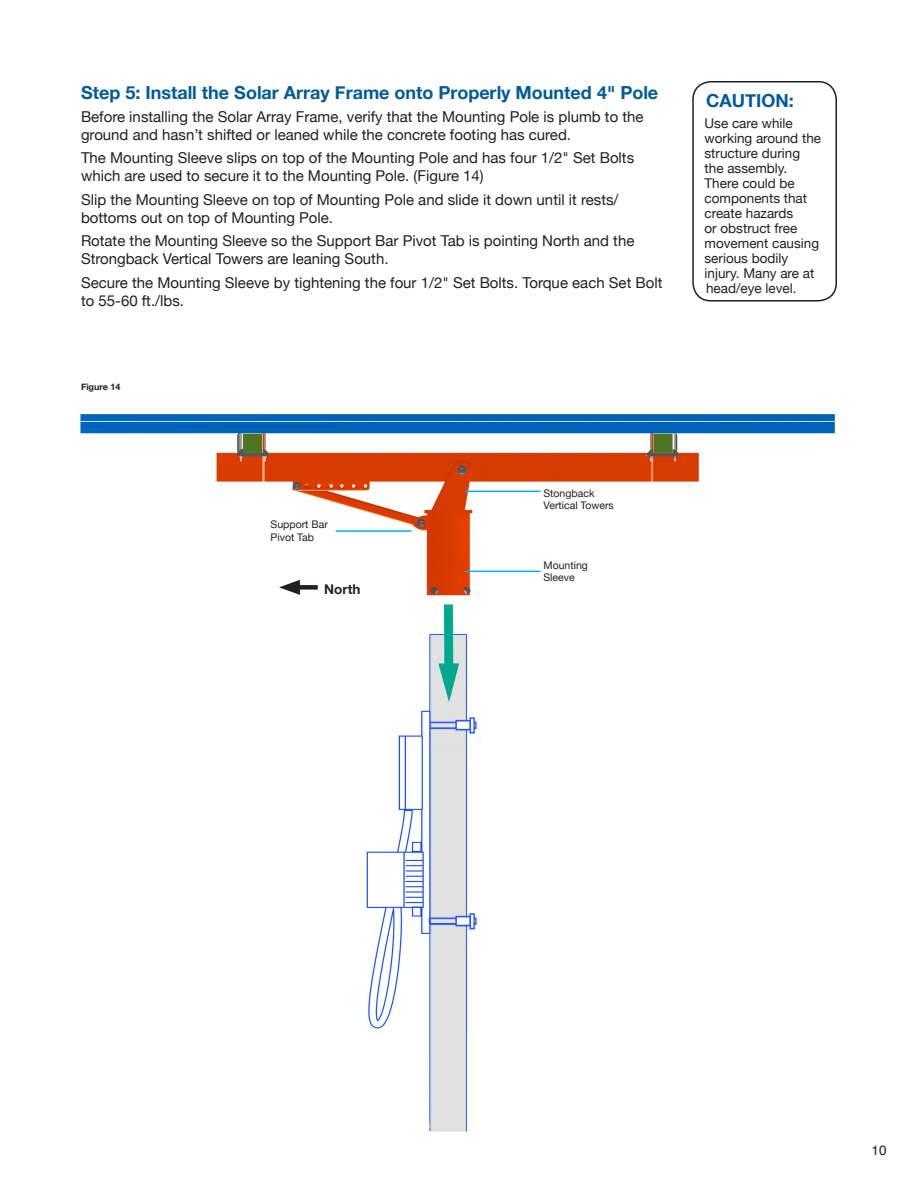
<style>
.page{position:relative;width:918px;height:1188px;background:#fff}
.page>*{position:absolute;margin:0;border:0;box-sizing:border-box;transform-origin:0 0}
.Sub_Headline{font:700 18px "Helvetica Neue";color:#015a9d}
.Paragraph_copy{font:15px/18px "Helvetica Neue";color:#231f20}
.Bullet_copy{font:13.5px/15px "Helvetica Neue";color:#231f20}
.t1{font:700 13.5px "Helvetica Neue";color:#231f20}
.t2{font:13.5px "Helvetica";color:#231f20}
.t3{font:10.5px/12.6px "Helvetica Neue";color:#231f20}
.t4{font:700 9px "Helvetica Neue";color:#231f20}
</style>
<div class="page">
<div style="left:692px;top:81px;width:145px;height:221px;border:2px solid #231f20;border-radius:18px"></div>
<img style="left:80px;top:414px;width:755px;height:718px">
<div style="left:292px;top:585px;width:26px;height:5px;background:#231f20"></div>
<svg style="left:279px;top:580px;width:21px;height:15px"></svg>
<hr style="left:336px;top:530px;width:75px;height:2px;background:#00aeef">
<hr style="left:465px;top:491px;width:76px;height:1px;background:#00aeef">
<hr style="left:465px;top:571px;width:76px;height:1px;background:#00aeef">
<p class="Sub_Headline" style="left:81px;top:78px;width:579px">Step 5: Install the Solar Array Frame onto Properly Mounted 4" Pole</p>
<p class="Paragraph_copy" style="left:81px;top:108px;width:564px">Before installing the Solar Array Frame, verify that the Mounting Pole is plumb to the ground and hasn’t shifted or leaned while the concrete footing has cured.</p>
<p class="Paragraph_copy" style="left:81px;top:150px;width:555px">The Mounting Sleeve slips on top of the Mounting Pole and has four 1/2" Set Bolts which are used to secure it to the Mounting Pole. (Figure 14)</p>
<p class="Paragraph_copy" style="left:81px;top:191px;width:539px">Slip the Mounting Sleeve on top of Mounting Pole and slide it down until it rests/ bottoms out on top of Mounting Pole.</p>
<p class="Paragraph_copy" style="left:81px;top:233px;width:555px">Rotate the Mounting Sleeve so the Support Bar Pivot Tab is pointing North and the<br>Strongback Vertical Towers are leaning South.</p>
<p class="Paragraph_copy" style="left:81px;top:274px;width:583px">Secure the Mounting Sleeve by tightening the four 1/2" Set Bolts. Torque each Set Bolt to 55-60 ft./lbs.</p>
<p class="t4" style="left:81px;top:380px;width:41px">Figure 14</p>
<p class="t3" style="left:271px;top:519px;width:59px">Support Bar<br>Pivot Tab</p>
<p class="t1" style="left:324px;top:579px;width:38px">North</p>
<p class="t3" style="left:544px;top:487px;width:72px">Stongback<br>Vertical Towers</p>
<p class="t3" style="left:544px;top:559px;width:46px">Mounting<br>Sleeve</p>
<p class="Sub_Headline" style="left:706px;top:87px;width:89px">CAUTION:</p>
<p class="Bullet_copy" style="left:705px;top:116px;width:118px">Use care while working around the structure during the assembly.<br>There could be components that create hazards<br>or obstruct free movement causing serious bodily injury. Many are at head/eye level.</p>
<p class="t2" style="left:872px;top:1140px;width:17px">10</p>
</div>
